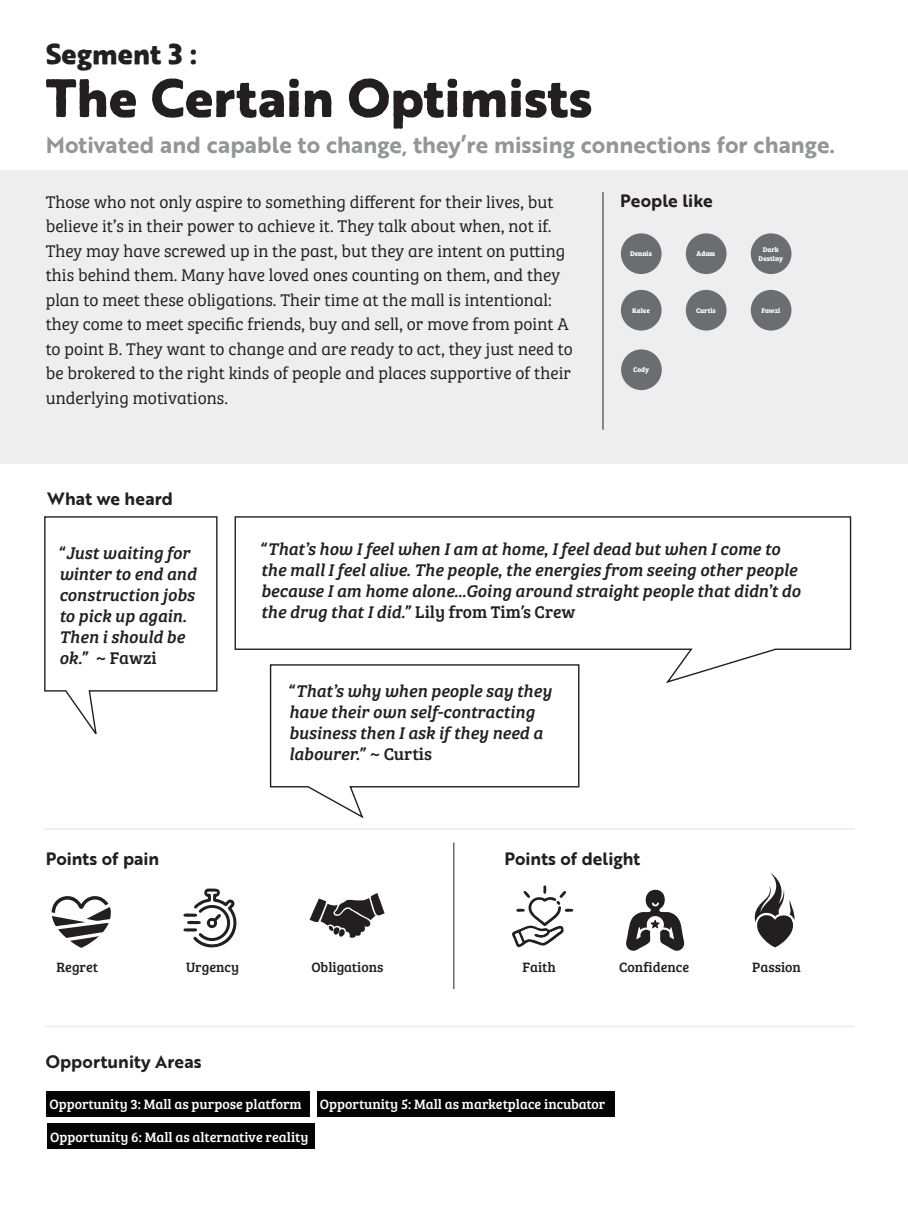
<style>
.page{position:relative;width:908px;height:1210px;background:#fff}
.page>*{position:absolute;margin:0;border:0;box-sizing:border-box;transform-origin:0 0}
.t1{font:700 52.5px "Brother 1816 Printed Web Extra";color:#231f20}
.t2{font:700 28px "Brother 1816 Printed Web Extra";color:#231f20}
.t3{font:22.75px "Brother 1816 Printed Web Bold";color:#939598}
.t4{font:300 17.5px/24.5px "Bree Serif";color:#231f20}
.t5{font:italic 17.5px/21px "Bree Serif";color:#231f20}
.t6{font:17.5px "Brother 1816 Printed Web Bold";color:#231f20}
.t7{font:14px "Bree Serif";color:#fff}
.t8{font:14px "Bree Serif";color:#231f20}
.t9{font:700 7px "Bree Serif";color:#fff}
.s1{font-style:normal}
</style>
<div class="page">
<hr style="left:453px;top:842px;width:1px;height:147px;background:#231f20">
<div style="left:0;top:170px;width:907px;height:294px;background:#eeeeef"></div>
<hr style="left:602px;top:192px;width:1px;height:238px;background:#231f20">
<div style="left:620px;top:233px;width:41px;height:41px;background:#6c6d70;border-radius:50%"></div>
<div style="left:620px;top:290px;width:41px;height:40px;background:#6c6d70;border-radius:50%"></div>
<div style="left:750px;top:233px;width:41px;height:41px;background:#6c6d70;border-radius:50%"></div>
<div style="left:750px;top:290px;width:41px;height:40px;background:#6c6d70;border-radius:50%"></div>
<div style="left:685px;top:233px;width:41px;height:41px;background:#6c6d70;border-radius:50%"></div>
<div style="left:685px;top:290px;width:41px;height:40px;background:#6c6d70;border-radius:50%"></div>
<div style="left:621px;top:349px;width:40px;height:41px;background:#6c6d70;border-radius:50%"></div>
<svg style="left:44px;top:516px;width:174px;height:219px"></svg>
<svg style="left:269px;top:684px;width:311px;height:135px"></svg>
<svg style="left:234px;top:516px;width:617px;height:168px"></svg>
<hr style="left:44px;top:828px;width:810px;height:2px;background:#eeeeef">
<hr style="left:44px;top:1025px;width:810px;height:2px;background:#eeeeef">
<div style="left:46px;top:1091px;width:263px;height:25px;background:#040503"></div>
<div style="left:317px;top:1091px;width:297px;height:25px;background:#040503"></div>
<div style="left:47px;top:1123px;width:268px;height:26px;background:#040503"></div>
<svg style="left:52px;top:896px;width:59px;height:52px"></svg>
<svg style="left:183px;top:888px;width:54px;height:59px"></svg>
<svg style="left:309px;top:893px;width:75px;height:45px"></svg>
<svg style="left:512px;top:885px;width:61px;height:63px"></svg>
<svg style="left:626px;top:889px;width:58px;height:62px"></svg>
<svg style="left:754px;top:873px;width:40px;height:74px"></svg>
<p class="t2" style="left:46px;top:33px;width:153px">Segment 3 :</p>
<p class="t1" style="left:46px;top:58px;width:548px">The Certain Optimists</p>
<p class="t3" style="left:46px;top:127px;width:790px">Motivated and capable to change, they’re missing connections for change.</p>
<p class="t4" style="left:46px;top:188px;width:528px">Those who not only aspire to something different for their lives, but believe it’s in their power to achieve it. They talk about when, not if.<br>They may have screwed up in the past, but they are intent on putting this behind them. Many have loved ones counting on them, and they plan to meet these obligations. Their time at the mall is intentional: they come to meet specific friends, buy and sell, or move from point A to point B. They want to change and are ready to act, they just need to be brokered to the right kinds of people and places supportive of their underlying motivations.</p>
<p class="t6" style="left:47px;top:486px;width:127px">What we heard</p>
<p class="t6" style="left:620px;top:187px;width:94px">People like</p>
<p class="t9" style="left:629px;top:248px;width:23px">Dennis</p>
<p class="t9" style="left:632px;top:305px;width:19px">Kalee</p>
<p class="t9" style="left:633px;top:364px;width:17px">Cody</p>
<p class="t9" style="left:696px;top:248px;width:20px">Adam</p>
<p class="t9" style="left:695px;top:305px;width:21px">Curtis</p>
<p class="t9" style="left:762px;top:244px;width:18px">Dark</p>
<p class="t9" style="left:758px;top:253px;width:26px">Destiny</p>
<p class="t9" style="left:761px;top:305px;width:20px">Fawzi</p>
<p class="t5" style="left:59px;top:541px;width:139px"><span class="s1">“</span>Just waiting for winter to end and construction jobs to pick up again.<br>Then i should be ok.<span class="s1">” ~ Fawzi</span></p>
<p class="t6" style="left:46px;top:845px;width:115px">Points of pain</p>
<p class="t5" style="left:261px;top:537px;width:541px"><span class="s1">“</span>That’s how I feel when I am at home, I feel dead but when I come to the mall I feel alive. The people, the energies from seeing other people because I am home alone...Going around straight people that didn’t do the drug that I did.<span class="s1">” Lily from Tim’s Crew</span></p>
<p class="t5" style="left:289px;top:679px;width:264px"><span class="s1">“</span>That’s why when people say they have their own self-contracting business then I ask if they need a labourer.<span class="s1">” ~ Curtis</span></p>
<p class="t6" style="left:504px;top:845px;width:137px">Points of delight</p>
<p class="t8" style="left:56px;top:956px;width:43px">Regret</p>
<p class="t8" style="left:186px;top:956px;width:55px">Urgency</p>
<p class="t8" style="left:311px;top:956px;width:73px">Obligations</p>
<p class="t8" style="left:522px;top:956px;width:35px">Faith</p>
<p class="t8" style="left:619px;top:956px;width:72px">Confidence</p>
<p class="t8" style="left:752px;top:956px;width:50px">Passion</p>
<p class="t6" style="left:46px;top:1048px;width:157px">Opportunity Areas</p>
<p class="t7" style="left:49px;top:1094px;width:254px">Opportunity 3: Mall as purpose platform</p>
<p class="t7" style="left:320px;top:1094px;width:287px">Opportunity 5: Mall as marketplace incubator</p>
<p class="t7" style="left:50px;top:1126px;width:259px">Opportunity 6: Mall as alternative reality</p>
</div>
